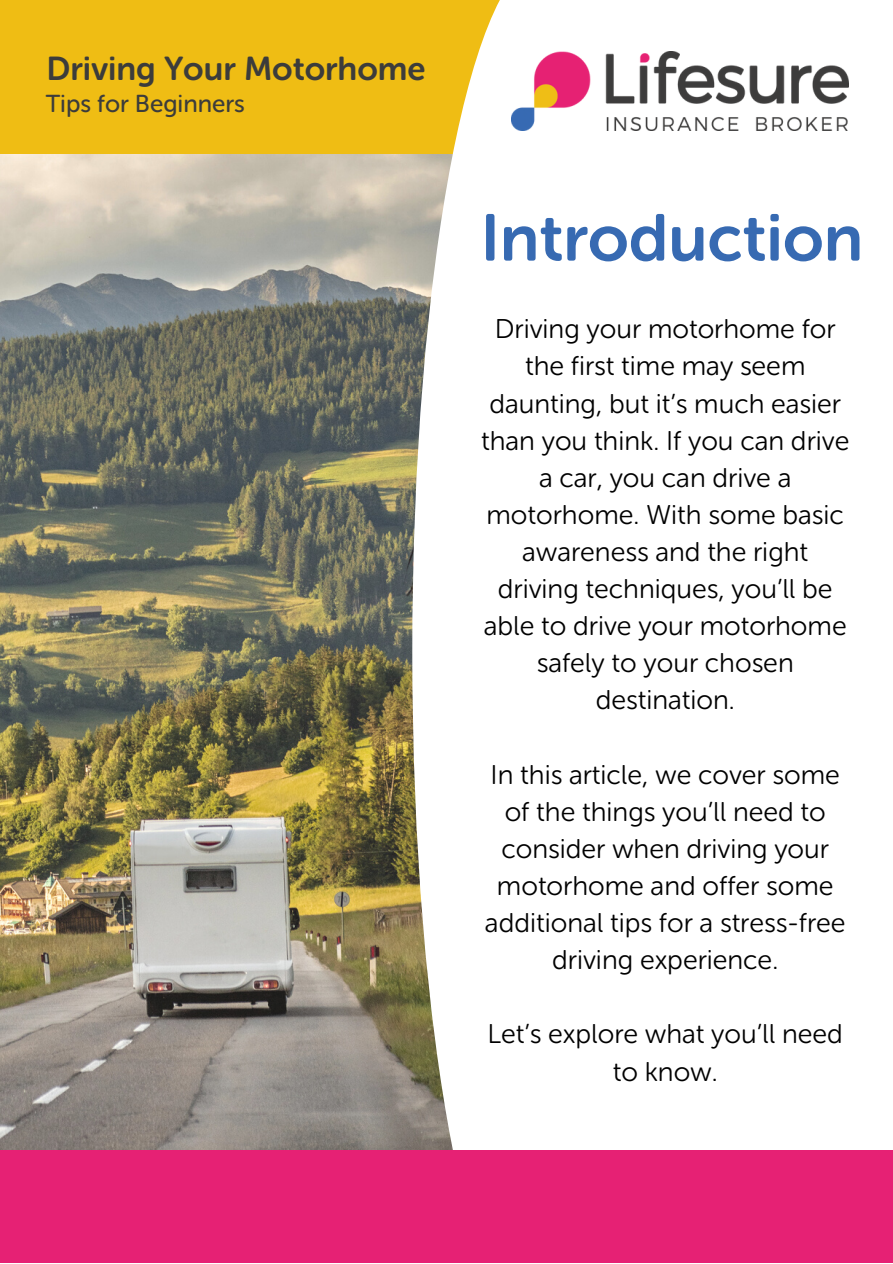
<style>
.page{position:relative;width:893px;height:1264px;background:#fff}
.page>*{position:absolute;margin:0;border:0;box-sizing:border-box;transform-origin:0 0}
.t1{font:65.7px "Museo Sans Rounded 700";color:#376ab2}
.t2{font:33px "Museo Sans Rounded 700";color:#3c3c3b}
.t3{font:27px/37px "Museo Sans Rounded 300";color:#000;text-align:center}
.t4{font:24.45px "Museo Sans Rounded 500";color:#3c3c3b}
</style>
<div class="page">
<img style="left:0;top:154px;width:412px;height:995px">
<div style="left:0;top:0;width:892px;height:154px;background:#efbd14"></div>
<svg style="left:412px;top:0;width:109px;height:1149px"></svg>
<div style="left:0;top:1149px;width:892px;height:113px;background:#e62174"></div>
<div style="left:521px;top:0;width:371px;height:225px;background:#fff"></div>
<img style="left:512px;top:51px;width:336px;height:80px">
<p class="t2" style="left:46px;top:49px;width:380px">Driving Your Motorhome</p>
<p class="t4" style="left:46px;top:89px;width:201px">Tips for Beginners</p>
<p class="t1" style="left:480px;top:199px;width:384px">Introduction</p>
<p class="t3" style="left:481px;top:310px;width:370px">Driving your motorhome for the first time may seem daunting, but it’s much easier than you think. If you can drive a car, you can drive a motorhome. With some basic awareness and the right driving techniques, you’ll be able to drive your motorhome safely to your chosen destination.</p>
<p class="t3" style="left:485px;top:756px;width:362px">In this article, we cover some of the things you’ll need to consider when driving your motorhome and offer some additional tips for a stress-free driving experience.</p>
<p class="t3" style="left:487px;top:1015px;width:357px">Let’s explore what you’ll need to know.</p>
</div>
